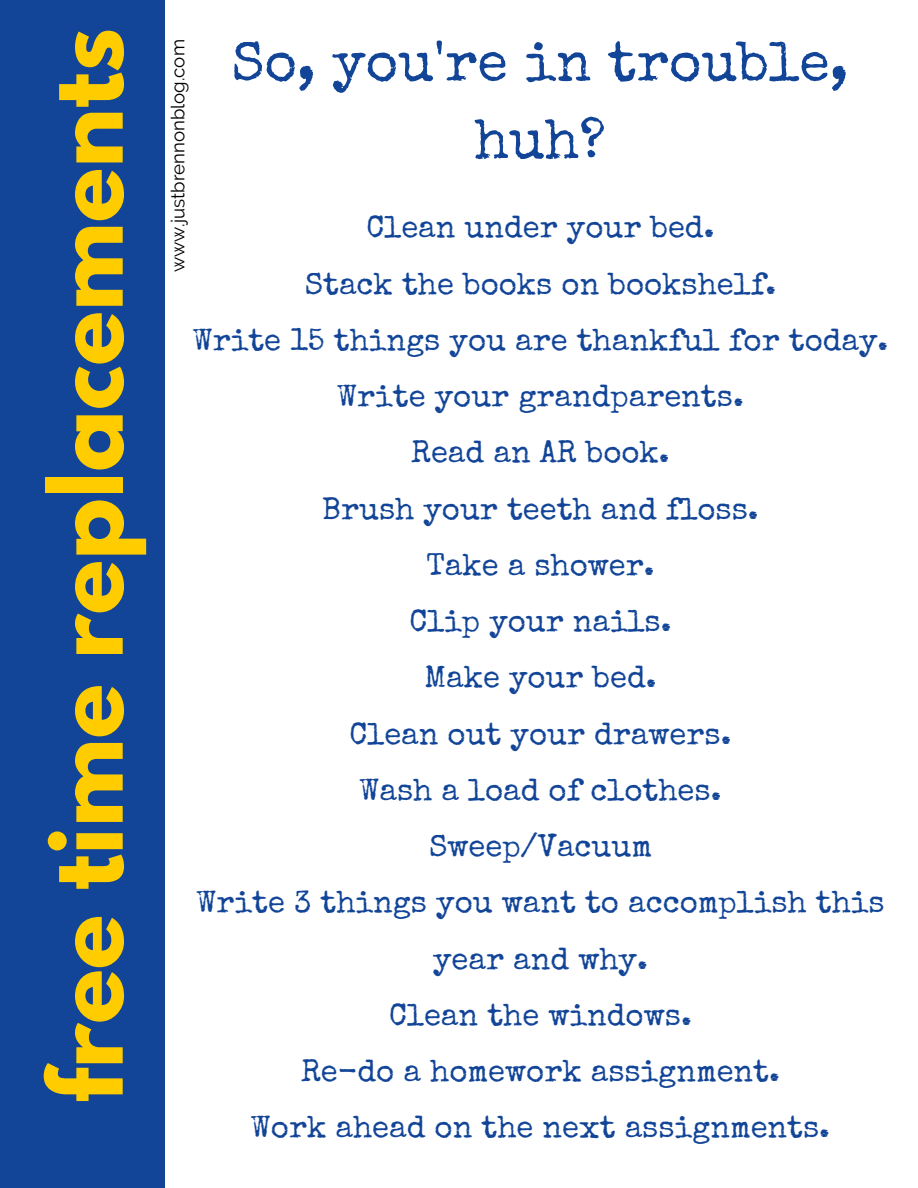
<style>
.page{position:relative;width:918px;height:1188px;background:#124598}
.page>*{position:absolute;margin:0;border:0;box-sizing:border-box;transform-origin:0 0}
.t1{font:700 90.3px "League Spartan";color:#fc0}
.t2{font:55.95px/77.7px "Special Elite";color:#124598;text-align:center}
.t3{font:31.2px/56.2px "Special Elite";color:#124598;text-align:center}
.t4{font:18.75px "Raleway";color:#000}
</style>
<div class="page">
<div style="left:165px;top:0;width:753px;height:1188px;background:#fff"></div>
<h1 class="t1" style="left:41px;top:1102px;width:1076px;rotate:-90deg">free time replacements</h1>
<h2 class="t2" style="left:231px;top:30px;width:619px">So, you're in trouble, huh?</h2>
<p class="t4" style="left:167px;top:272px;width:234px;rotate:-90deg">www.justbrennonblog.com</p>
<p class="t3" style="left:193px;top:203px;width:697px">Clean under your bed.<br>Stack the books on bookshelf.<br>Write 15 things you are thankful for today.<br>Write your grandparents.<br>Read an AR book.<br>Brush your teeth and floss.<br>Take a shower.<br>Clip your nails.<br>Make your bed.<br>Clean out your drawers.<br>Wash a load of clothes.<br>Sweep/Vacuum<br>Write 3 things you want to accomplish this year and why.<br>Clean the windows.<br>Re-do a homework assignment.<br>Work ahead on the next assignments.</p>
</div>
